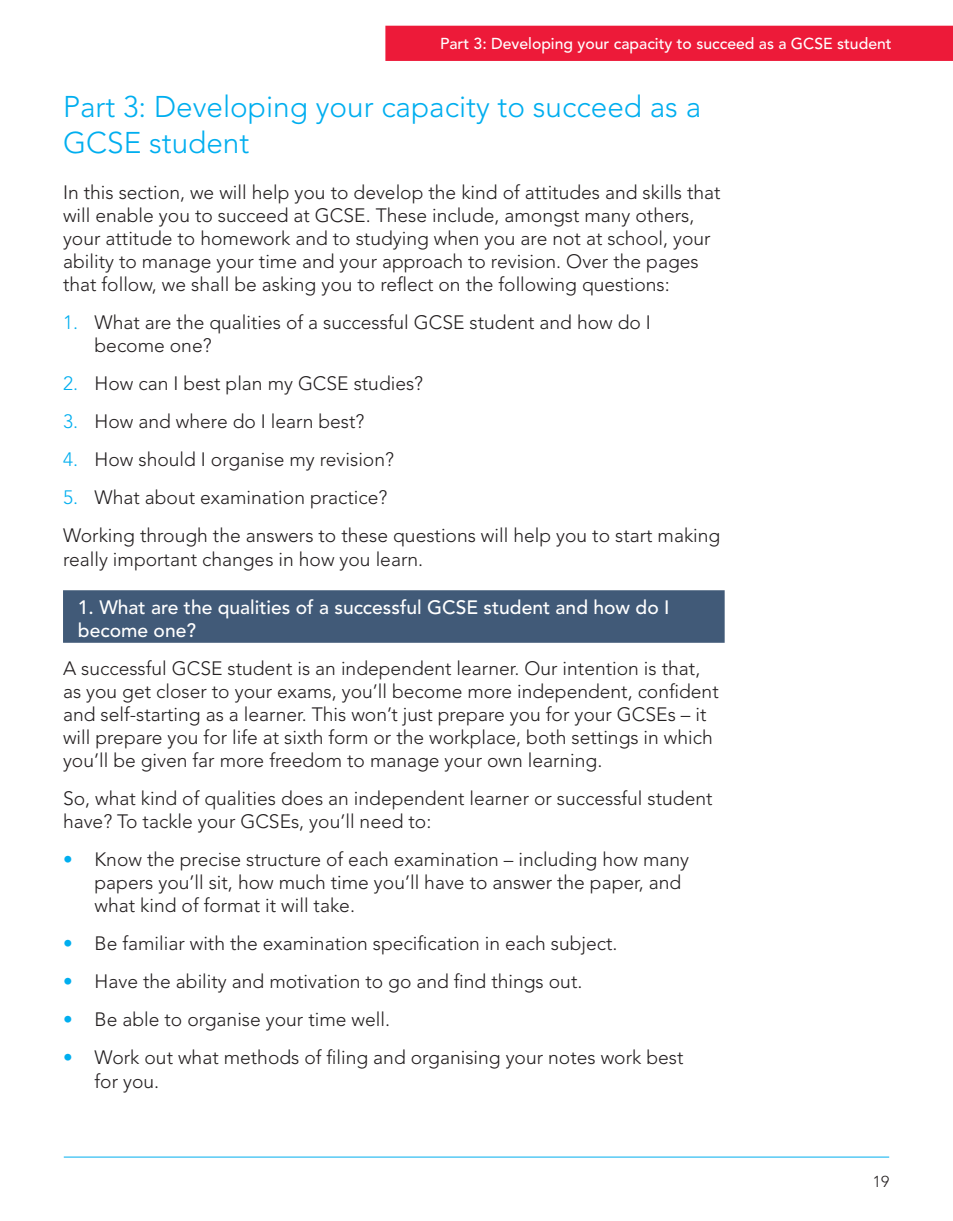
<style>
.page{position:relative;width:953px;height:1221px;background:#fff}
.page>*{position:absolute;margin:0;border:0;box-sizing:border-box;transform-origin:0 0}
.t1{font:300 29.75px/35.7px "Avenir";color:#00aeef}
.t2{font:300 19.25px/23.1px "Avenir";color:#231f20}
.t3{font:500 19.25px/23.1px "Avenir";color:#fff}
.t4{font:500 15.75px "Avenir";color:#fff}
.t5{font:300 15.75px "Avenir";color:#231f20}
.s1{color:#00aeef}
</style>
<div class="page">
<hr style="left:64px;top:1156px;width:825px;height:1px;background:#00aeef">
<div style="left:63px;top:590px;width:661px;height:52px;background:#415a78"></div>
<div style="left:385px;top:26px;width:567px;height:35px;background:#ed1a39"></div>
<p class="t4" style="left:440px;top:35px;width:453px">Part 3: Developing your capacity to succeed as a GCSE student</p>
<h1 class="t1" style="left:63px;top:89px;width:639px">Part 3: Developing your capacity to succeed as a<br>GCSE student</h1>
<p class="t2" style="left:63px;top:181px;width:659px">In this section, we will help you to develop the kind of attitudes and skills that will enable you to succeed at GCSE. These include, amongst many others, your attitude to homework and to studying when you are not at school, your ability to manage your time and your approach to revision. Over the pages that follow, we shall be asking you to reflect on the following questions:</p>
<p class="t2" style="left:94px;top:311px;width:558px;text-indent:-32px"><span class="s1">1.</span> What are the qualities of a successful GCSE student and how do I become one?</p>
<p class="t2" style="left:63px;top:372px;width:362px"><span class="s1">2.</span> How can I best plan my GCSE studies?</p>
<p class="t2" style="left:63px;top:410px;width:303px"><span class="s1">3.</span> How and where do I learn best?</p>
<p class="t2" style="left:63px;top:448px;width:332px"><span class="s1">4.</span> How should I organise my revision?</p>
<p class="t2" style="left:63px;top:479px;width:658px;line-height:38px"><span class="s1">5.</span> What about examination practice?<br>Working through the answers to these questions will help you to start making</p>
<p class="t2" style="left:63px;top:547px;width:361px">really important changes in how you learn.</p>
<p class="t3" style="left:78px;top:595px;width:593px">1. What are the qualities of a successful GCSE student and how do I become one?</p>
<p class="t2" style="left:63px;top:656px;width:657px">A successful GCSE student is an independent learner. Our intention is that, as you get closer to your exams, you’ll become more independent, confident and self-starting as a learner. This won’t just prepare you for your GCSEs – it will prepare you for life at sixth form or the workplace, both settings in which you’ll be given far more freedom to manage your own learning.</p>
<p class="t2" style="left:63px;top:786px;width:651px">So, what kind of qualities does an independent learner or successful student have? To tackle your GCSEs, you’ll need to:</p>
<p class="t2" style="left:94px;top:847px;width:596px;text-indent:-32px"><span class="s1">•</span> Know the precise structure of each examination – including how many papers you’ll sit, how much time you’ll have to answer the paper, and what kind of format it will take.</p>
<p class="t2" style="left:63px;top:932px;width:556px"><span class="s1">•</span> Be familiar with the examination specification in each subject.</p>
<p class="t2" style="left:63px;top:970px;width:521px"><span class="s1">•</span> Have the ability and motivation to go and find things out.</p>
<p class="t2" style="left:63px;top:1008px;width:328px"><span class="s1">•</span> Be able to organise your time well.</p>
<p class="t2" style="left:94px;top:1046px;width:590px;text-indent:-32px"><span class="s1">•</span> Work out what methods of filing and organising your notes work best for you.</p>
<p class="t5" style="left:872px;top:1172px;width:18px">19</p>
</div>
